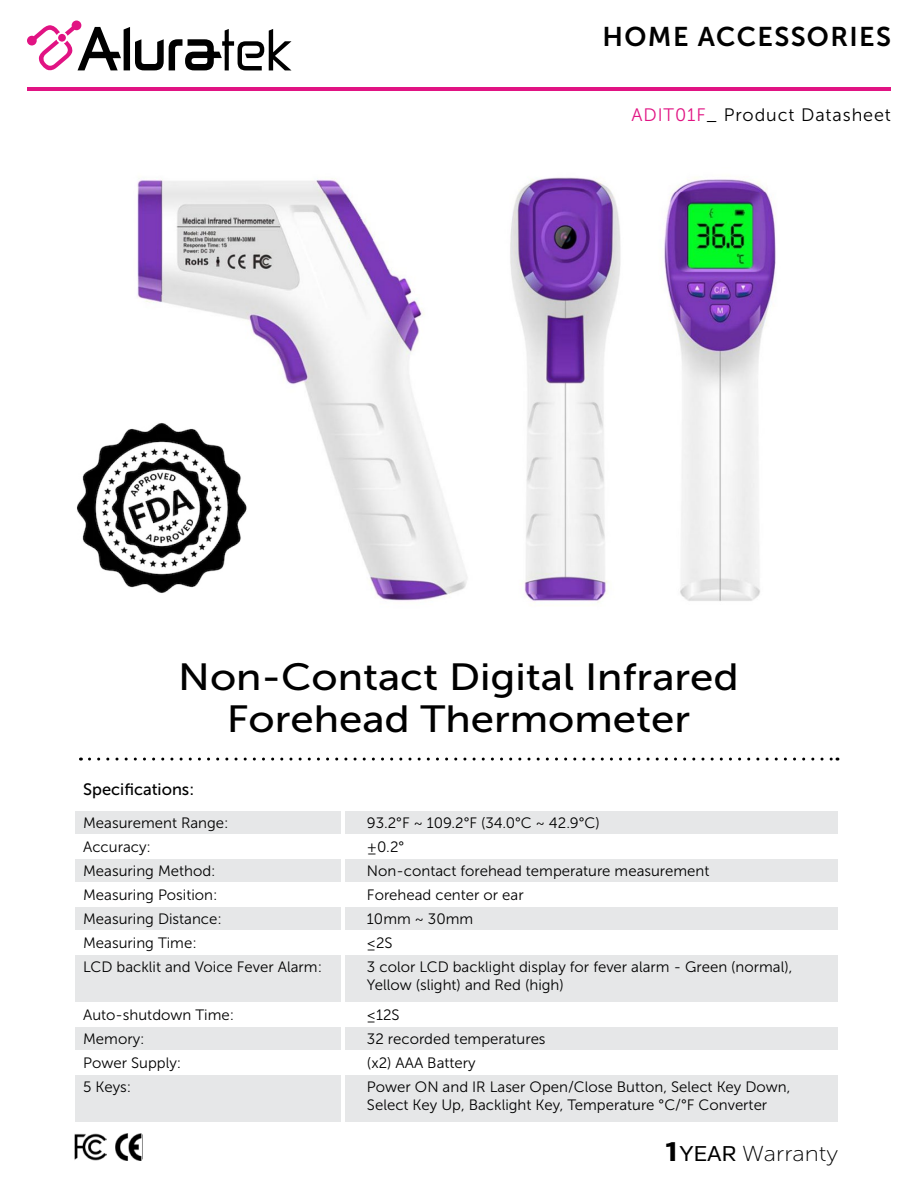
<style>
.page{position:relative;width:918px;height:1188px;background:#fff}
.page>*{position:absolute;margin:0;border:0;box-sizing:border-box;transform-origin:0 0}
.t1{font:37.8px/42px "Museo Sans 500";color:#000;text-align:center;scale:1.11 1}
.t2{font:27px "Museo Sans 700";letter-spacing:.05em;color:#000}
.t3{font:21.6px "Museo Sans 100";color:#000;scale:1.11 1}
.t4{font:18px "Museo Sans 300";letter-spacing:.05em;color:#000}
.t5{font:16.5px "Museo Sans 500";color:#000}
.t6{font:15px/24px "Museo Sans 300";color:#000}
.s1{color:#e11383}
.s2{font-family:"Crique Grotesk";font-weight:700;font-size:28.35px}
.s3{font-family:"Crique Grotesk"}
</style>
<div class="page">
<div style="left:75px;top:812px;width:763px;height:22px;background:#e6e7e8"></div>
<div style="left:75px;top:860px;width:763px;height:22px;background:#e6e7e8"></div>
<div style="left:75px;top:907px;width:763px;height:23px;background:#e6e7e8"></div>
<div style="left:75px;top:955px;width:763px;height:47px;background:#e6e7e8"></div>
<div style="left:75px;top:1027px;width:763px;height:23px;background:#e6e7e8"></div>
<div style="left:75px;top:1075px;width:763px;height:47px;background:#e6e7e8"></div>
<img style="left:510px;top:177px;width:111px;height:426px">
<img style="left:664px;top:177px;width:112px;height:424px">
<img style="left:137px;top:178px;width:331px;height:423px">
<img style="left:77px;top:421px;width:172px;height:173px">
<img style="left:74px;top:1133px;width:33px;height:28px">
<img style="left:115px;top:1133px;width:27px;height:28px">
<svg style="left:89px;top:758px;width:749px;height:3px"></svg>
<hr style="left:341px;top:783px;width:4px;height:363px;background:#fff">
<hr style="left:27px;top:88px;width:864px;height:3px;background:#e11383">
<div style="left:27px;top:36px;width:10px;height:9px;background:#e11383;border-radius:50%"></div>
<div style="left:72px;top:21px;width:9px;height:9px;background:#e11383;border-radius:50%"></div>
<svg style="left:33px;top:25px;width:258px;height:46px"></svg>
<h2 class="t2" style="left:603px;top:22px;width:290px">HOME ACCESSORIES</h2>
<p class="t4" style="left:632px;top:105px;width:261px"><span class="s1">ADIT01F</span>_ Product Datasheet</p>
<h1 class="t1" style="left:178px;top:656px;width:506px">Non-Contact Digital Infrared<br>Forehead Thermometer</h1>
<p class="t5" style="left:83px;top:780px;width:113px">Specifications:</p>
<p class="t6" style="left:83px;top:811px;width:240px">Measurement Range:<br>Accuracy:<br>Measuring Method:<br>Measuring Position:<br>Measuring Distance:<br>Measuring Time:<br>LCD backlit and Voice Fever Alarm:</p>
<p class="t6" style="left:83px;top:1003px;width:153px">Auto-shutdown Time:<br>Memory:<br>Power Supply:<br>5 Keys:</p>
<p class="t6" style="left:367px;top:811px;width:427px">93.2°F ~ 109.2°F (34.0°C ~ 42.9°C)<br>±0.2°<br>Non-contact forehead temperature measurement<br>Forehead center or ear<br>10mm ~ 30mm<br>≤2S<br>3 color LCD backlight display for fever alarm - Green (normal),</p>
<p class="t6" style="left:367px;top:970px;width:198px;line-height:30px">Yellow (slight) and Red (high) ≤12S</p>
<p class="t6" style="left:367px;top:1027px;width:425px">32 recorded temperatures<br>(x2) AAA Battery<br>Power ON and IR Laser Open/Close Button, Select Key Down,</p>
<p class="t6" style="left:367px;top:1093px;width:402px">Select Key Up, Backlight Key, Temperature °C/°F Converter</p>
<h3 class="t3" style="left:665px;top:1142px;width:157px"><span class="s2">1</span><span class="s3">YEAR</span> Warranty</h3>
</div>
